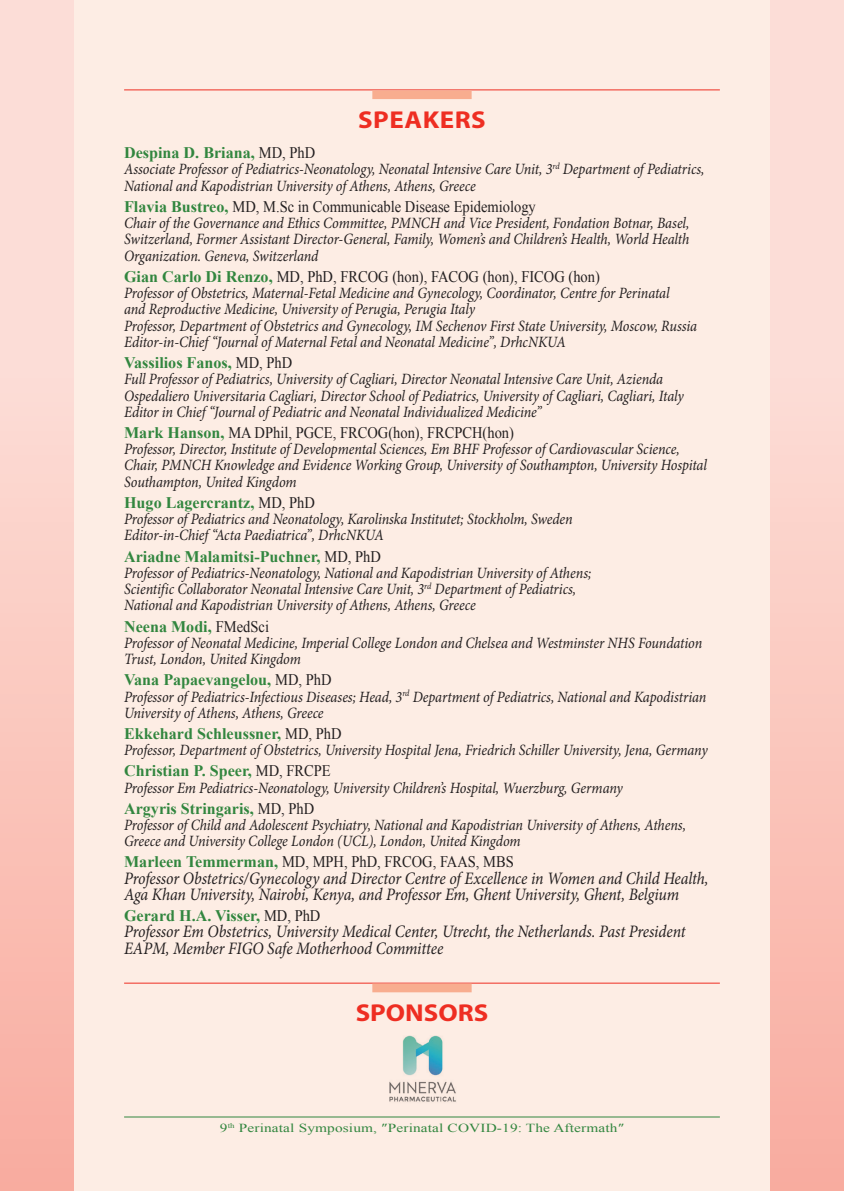
<style>
.page{position:relative;width:844px;height:1191px;background:#fff}
.page>*{position:absolute;margin:0;border:0;box-sizing:border-box;transform-origin:0 0}
.t1{font:700 24.5px "Myriad Pro";letter-spacing:.01em;color:#ee2e22;scale:1.1 1}
.t2{font:italic 17.5px/16.3px "Minion Pro";letter-spacing:-.01em;color:#231f20;scale:.9 1}
.t3{font:700 16.1px "Times New Roman";color:#32863f}
.t4{font:16.1px "Times New Roman";color:#231f20;scale:.9 1}
.t5{font:italic 15.75px/16.3px "Minion Pro";letter-spacing:-.01em;color:#231f20;scale:.9 1}
.t6{font:12.25px "Times New Roman";letter-spacing:.01em;color:#32863f;scale:1.25 1}
.s1{font-weight:400;color:#231f20}
.s2{font-weight:700;color:#32863f}
</style>
<div class="page">
<div style="left:0;top:0;width:843px;height:1191px;background:linear-gradient(to bottom,#fde8e3,#f9b0a4)"></div>
<div style="left:74px;top:0;width:695px;height:1191px;background:#fdede4"></div>
<hr style="left:124px;top:1116px;width:595px;height:1px;background:#32863f">
<hr style="left:124px;top:89px;width:595px;height:1px;background:#ee2e22">
<div style="left:372px;top:90px;width:99px;height:9px;background:#f8ad8f"></div>
<img style="left:389px;top:1035px;width:67px;height:67px">
<hr style="left:124px;top:982px;width:595px;height:1px;background:#ee2e22">
<div style="left:372px;top:983px;width:99px;height:9px;background:#f8ad8f"></div>
<h1 class="t1" style="left:358px;top:103px;width:117px">SPEAKERS</h1>
<p class="t3" style="left:124px;top:141px;width:192px">Despina D. Briana, <span class="s1">MD, PhD</span></p>
<p class="t5" style="left:124px;top:161px;width:646px">Associate Professor of Pediatrics-Neonatology, Neonatal Intensive Care Unit, 3<sup>rd</sup> Department of Pediatrics,<br>National and Kapodistrian University of Athens, Athens, Greece</p>
<p class="t4" style="left:124px;top:195px;width:459px"><span class="s2">Flavia Bustreo,</span> MD, M.Sc in Communicable Disease Epidemiology</p>
<p class="t5" style="left:124px;top:215px;width:629px;text-align:justify">Chair of the Governance and Ethics Committee, PMNCH and Vice President, Fondation Botnar, Basel, Switzerland, Former Assistant Director-General, Family, Women’s and Children’s Health, World Health Organization. Geneva, Switzerland</p>
<p class="t4" style="left:124px;top:265px;width:530px"><span class="s2">Gian Carlo Di Renzo,</span> MD, PhD, FRCOG (hon), FACOG (hon), FICOG (hon)</p>
<p class="t5" style="left:124px;top:285px;width:638px">Professor of Obstetrics, Maternal-Fetal Medicine and Gynecology, Coordinator, Centre for Perinatal<br>and Reproductive Medicine, University of Perugia, Perugia Italy<br>Professor, Department of Obstetrics and Gynecology, IM Sechenov First State University, Moscow, Russia Editor-in-Chief “Journal of Maternal Fetal and Neonatal Medicine”, DrhcNKUA</p>
<p class="t3" style="left:124px;top:351px;width:170px">Vassilios Fanos, <span class="s1">MD, PhD</span></p>
<p class="t5" style="left:124px;top:371px;width:623px">Full Professor of Pediatrics, University of Cagliari, Director Neonatal Intensive Care Unit, Azienda<br>Ospedaliero Universitaria Cagliari, Director School of Pediatrics, University of Cagliari, Cagliari, Italy<br>Editor in Chief “Journal of Pediatric and Neonatal Individualized Medicine”</p>
<p class="t4" style="left:124px;top:422px;width:434px"><span class="s2">Mark Hanson,</span> MA DPhil, PGCE, FRCOG(hon), FRCPCH(hon)</p>
<p class="t5" style="left:124px;top:441px;width:649px">Professor, Director, Institute of Developmental Sciences, Em BHF Professor of Cardiovascular Science,<br>Chair, PMNCH Knowledge and Evidence Working Group, University of Southampton, University Hospital<br>Southampton, United Kingdom</p>
<p class="t3" style="left:124px;top:491px;width:192px">Hugo Lagercrantz, <span class="s1">MD, PhD</span></p>
<p class="t5" style="left:124px;top:511px;width:500px">Professor of Pediatrics and Neonatology, Karolinska Institutet; Stockholm, Sweden<br>Editor-in-Chief “Acta Paediatrica”, DrhcNKUA</p>
<p class="t3" style="left:124px;top:545px;width:258px">Ariadne Malamitsi-Puchner, <span class="s1">MD, PhD</span></p>
<p class="t5" style="left:124px;top:564px;width:520px">Professor of Pediatrics-Neonatology, National and Kapodistrian University of Athens;<br>Scientific Collaborator Neonatal Intensive Care Unit, 3<sup>rd</sup> Department of Pediatrics,<br>National and Kapodistrian University of Athens, Athens, Greece</p>
<p class="t3" style="left:124px;top:615px;width:146px">Neena Modi, <span class="s1">FMedSci</span></p>
<p class="t5" style="left:124px;top:634px;width:643px">Professor of Neonatal Medicine, Imperial College London and Chelsea and Westminster NHS Foundation<br>Trust, London, United Kingdom</p>
<p class="t3" style="left:124px;top:668px;width:209px">Vana Papaevangelou, <span class="s1">MD, PhD</span></p>
<p class="t5" style="left:124px;top:688px;width:648px">Professor of Pediatrics-Infectious Diseases; Head, 3<sup>rd</sup> Department of Pediatrics, National and Kapodistrian<br>University of Athens, Athens, Greece</p>
<p class="t3" style="left:124px;top:722px;width:219px">Ekkehard Schleussner, <span class="s1">MD, PhD</span></p>
<p class="t5" style="left:124px;top:742px;width:649px">Professor, Department of Obstetrics, University Hospital Jena, Friedrich Schiller University, Jena, Germany</p>
<p class="t3" style="left:124px;top:760px;width:208px">Christian P. Speer, <span class="s1">MD, FRCPE</span></p>
<p class="t5" style="left:124px;top:779px;width:555px">Professor Em Pediatrics-Neonatology, University Children’s Hospital, Wuerzburg, Germany</p>
<p class="t3" style="left:124px;top:797px;width:192px">Argyris Stringaris, <span class="s1">MD, PhD</span></p>
<p class="t5" style="left:124px;top:817px;width:625px">Professor of Child and Adolescent Psychiatry, National and Kapodistrian University of Athens, Athens,<br>Greece and University College London (UCL), London, United Kingdom</p>
<p class="t4" style="left:124px;top:851px;width:434px"><span class="s2">Marleen Temmerman,</span> MD, MPH, PhD, FRCOG, FAAS, MBS</p>
<p class="t2" style="left:124px;top:870px;width:650px">Professor Obstetrics/Gynecology and Director Centre of Excellence in Women and Child Health,<br>Aga Khan University, Nairobi, Kenya, and Professor Em, Ghent University, Ghent, Belgium</p>
<p class="t3" style="left:124px;top:904px;width:198px">Gerard H.A. Visser, <span class="s1">MD, PhD</span></p>
<p class="t2" style="left:124px;top:923px;width:625px">Professor Em Obstetrics, University Medical Center, Utrecht, the Netherlands. Past President<br>EAPM, Member FIGO Safe Motherhood Committee</p>
<h1 class="t1" style="left:355px;top:996px;width:122px">SPONSORS</h1>
<p class="t6" style="left:220px;top:1119px;width:325px">9<sup>th</sup> Perinatal Symposium, ″Perinatal COVID-19: The Aftermath″</p>
</div>
